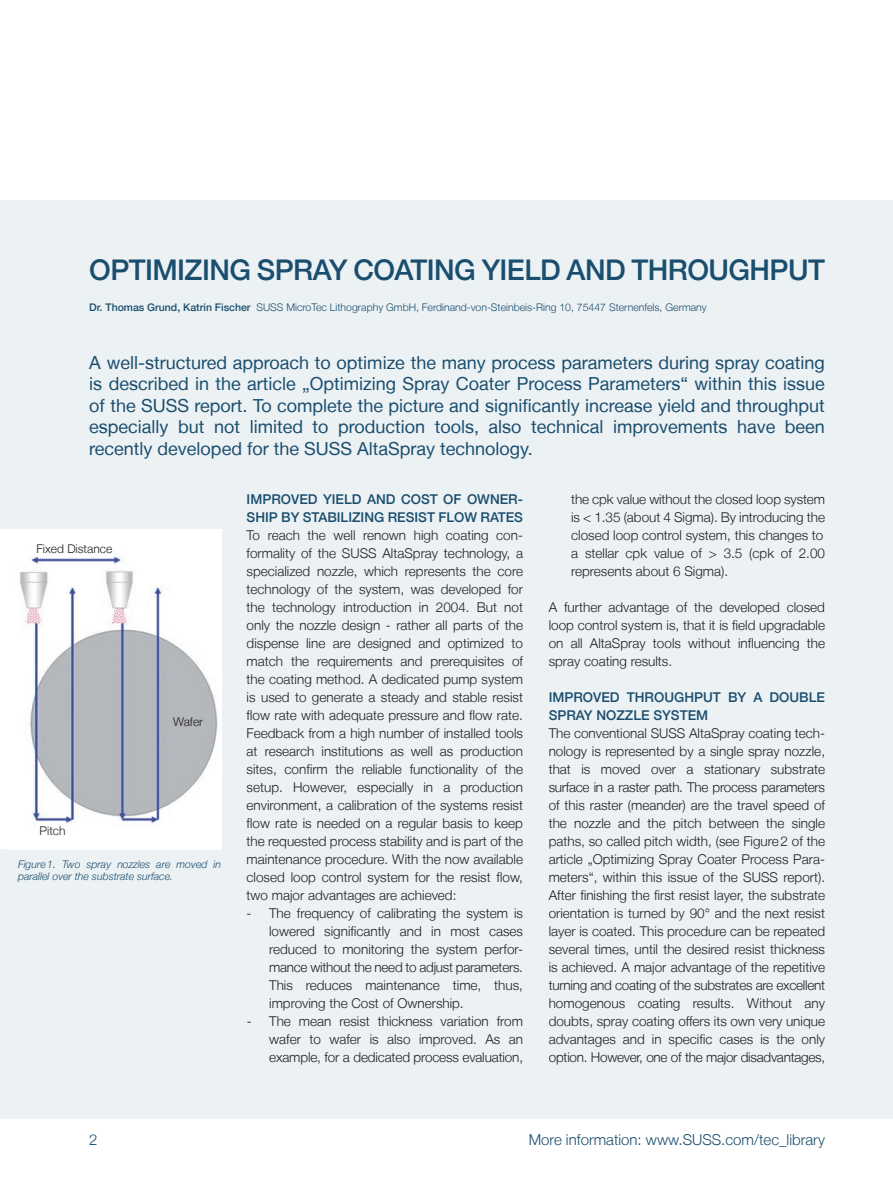
<style>
.page{position:relative;width:893px;height:1191px;background:#fff}
.page>*{position:absolute;margin:0;border:0;box-sizing:border-box;transform-origin:0 0}
.t1{font:500 28.5px "Helvetica Neue LT";letter-spacing:-.02em;color:#1a4e6e}
.t2{font:18px/21.6px "Helvetica Neue LT";color:#1a4e6e;text-align:justify}
.t3{font:300 15px "Helvetica Neue LT";color:#1a4e6e}
.t4{font:300 13.5px/18px "Helvetica Neue LT";color:#231f20;text-align:justify}
.t5{font:500 13.5px/18px "Helvetica Neue LT";color:#1a4e6e}
.t6{font:300 12px "Helvetica Neue LT";color:#231f20}
.t7{font:300 10.5px "Helvetica Neue LT";color:#1a4e6e}
.t8{font:italic 300 10.5px/12.6px "Helvetica Neue LT";color:#1a4e6e}
.s1{font-weight:500}
</style>
<div class="page">
<div style="left:0;top:200px;width:893px;height:918px;background:#ecf1f4"></div>
<div style="left:0;top:529px;width:221px;height:320px;background:#fff"></div>
<img style="left:19px;top:556px;width:199px;height:271px">
<h1 class="t1" style="left:89px;top:253px;width:737px">OPTIMIZING SPRAY COATING YIELD AND THROUGHPUT</h1>
<p class="t7" style="left:89px;top:301px;width:619px"><span class="s1">Dr. Thomas Grund, Katrin Fischer</span> SUSS MicroTec Lithography GmbH, Ferdinand-von-Steinbeis-Ring 10, 75447 Sternenfels, Germany</p>
<p class="t2" style="left:89px;top:351px;width:737px">A well-structured approach to optimize the many process parameters during spray coating is described in the article „Optimizing Spray Coater Process Parameters“ within this issue of the SUSS report. To complete the picture and significantly increase yield and throughput especially but not limited to production tools, also technical improvements have been recently developed for the SUSS AltaSpray technology.</p>
<p class="t5" style="left:247px;top:490px;width:278px">IMPROVED YIELD AND COST OF OWNER-<br>SHIP BY STABILIZING RESIST FLOW RATES</p>
<p class="t4" style="left:247px;top:526px;width:278px">To reach the well renown high coating con&shy;formality of the SUSS AltaSpray technology, a specialized nozzle, which represents the core technology of the system, was developed for the technology introduction in 2004. But not only the nozzle design - rather all parts of the dispense line are designed and optimized to match the requirements and prerequisites of the coating method. A dedicated pump system is used to generate a steady and stable resist flow rate with adequate pressure and flow rate.<br>Feedback from a high number of installed tools at research institutions as well as production sites, confirm the reliable functionality of the setup. However, especially in a production environment, a calibration of the systems resist flow rate is needed on a regular basis to keep the requested process stability and is part of the maintenance procedure. With the now available closed loop control system for the resist flow, two major advantages are achieved:</p>
<p class="t4" style="left:269px;top:904px;width:255px;text-indent:-23px">- The frequency of calibrating the system is lowered significantly and in most cases reduced to monitoring the system perfor&shy;mance without the need to adjust parameters.<br>This reduces maintenance time, thus, improving the Cost of Ownership.</p>
<p class="t4" style="left:269px;top:1012px;width:255px;text-indent:-23px">- The mean resist thickness variation from wafer to wafer is also improved. As an example, for a dedicated process evaluation,</p>
<p class="t4" style="left:571px;top:490px;width:255px">the cpk value without the closed loop system is &lt; 1.35 (about 4 Sigma). By introducing the closed loop control system, this changes to a stellar cpk value of &gt; 3.5 (cpk of 2.00 represents about 6 Sigma).</p>
<p class="t4" style="left:549px;top:598px;width:278px">A further advantage of the developed closed loop control system is, that it is field upgradable on all AltaSpray tools without influencing the spray coating results.</p>
<p class="t5" style="left:549px;top:688px;width:278px">IMPROVED THROUGHPUT BY A DOUBLE<br>SPRAY NOZZLE SYSTEM</p>
<p class="t4" style="left:549px;top:724px;width:278px">The conventional SUSS AltaSpray coating tech&shy;nology is represented by a single spray nozzle, that is moved over a stationary substrate surface in a raster path. The process parameters of this raster (meander) are the travel speed of the nozzle and the pitch between the single paths, so called pitch width, (see Figure2 of the article „Optimizing Spray Coater Process Para&shy;meters“, within this issue of the SUSS report).<br>After finishing the first resist layer, the substrate orientation is turned by 90° and the next resist layer is coated. This procedure can be repeated several times, until the desired resist thickness is achieved. A major advantage of the repetitive turning and coating of the substrates are excellent homogenous coating results. Without any doubts, spray coating offers its own very unique advantages and in specific cases is the only option. However, one of the major disadvantages,</p>
<p class="t6" style="left:36px;top:541px;width:77px">Fixed Distance</p>
<p class="t6" style="left:173px;top:714px;width:31px">Wafer</p>
<p class="t6" style="left:40px;top:823px;width:28px">Pitch</p>
<p class="t8" style="left:18px;top:857px;width:205px">Figure1. Two spray nozzles are moved in parallel over the substrate surface.</p>
<p class="t3" style="left:89px;top:1130px;width:10px">2</p>
<p class="t3" style="left:529px;top:1130px;width:298px">More information: www.SUSS.com/tec_library</p>
</div>
